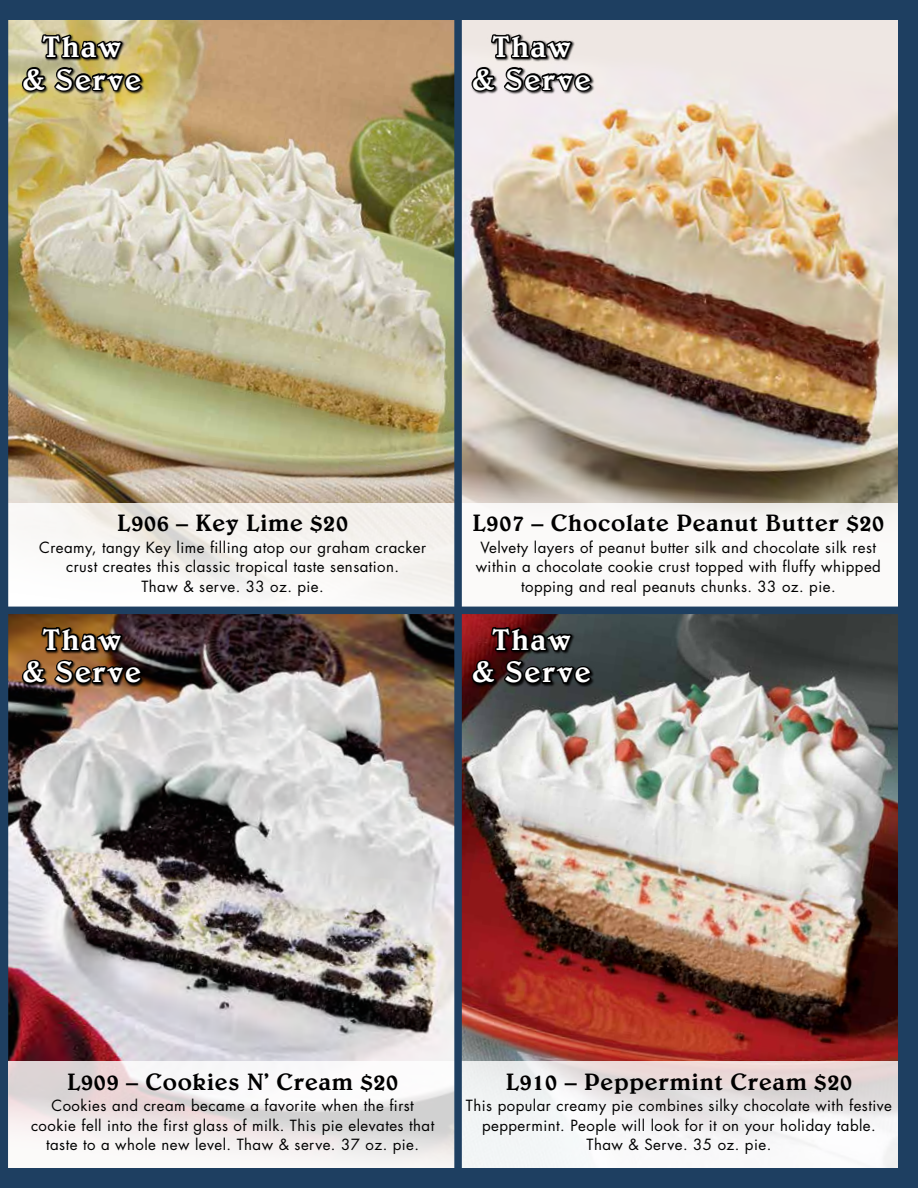
<style>
.page{position:relative;width:918px;height:1188px;background:#1e3f61}
.page>*{position:absolute;margin:0;border:0;box-sizing:border-box;transform-origin:0 0}
.t1{font:500 30px/32.4px "Belwe";letter-spacing:.05em;color:#fff;text-align:center}
.t2{font:500 24px "Belwe";letter-spacing:.03em;color:#000}
.t3{font:15px/19.5px "Futura";letter-spacing:.03em;color:#000;text-align:center}
</style>
<div class="page">
<img style="left:8px;top:20px;width:446px;height:483px">
<div style="left:459px;top:20px;width:439px;height:590px;background:#eee7e3"></div>
<img style="left:462px;top:64px;width:436px;height:439px">
<img style="left:8px;top:614px;width:446px;height:447px">
<img style="left:462px;top:614px;width:436px;height:447px">
<svg style="left:8px;top:503px;width:890px;height:104px;background:#f6f5f3"></svg>
<svg style="left:8px;top:1061px;width:890px;height:107px;background:#eeebeb"></svg>
<div style="left:454px;top:12px;width:8px;height:1160px;background:#1e3f61"></div>
<svg style="left:470px;top:34px;width:124px;height:59px"></svg>
<svg style="left:470px;top:625px;width:124px;height:61px;background:#2d1a1b"></svg>
<div style="left:21px;top:34px;width:124px;height:60px;background:#000;opacity:.85"></div>
<img style="left:20px;top:32px;width:124px;height:61px">
<div style="left:21px;top:627px;width:124px;height:60px;background:#000;opacity:.85"></div>
<img style="left:20px;top:625px;width:124px;height:61px">
<div style="left:0;top:607px;width:904px;height:7px;background:#1e3f61"></div>
<h1 class="t1" style="left:22px;top:31px;width:120px">Thaw<br>&amp; Serve</h1>
<h1 class="t1" style="left:472px;top:31px;width:120px">Thaw<br>&amp; Serve</h1>
<h2 class="t2" style="left:117px;top:509px;width:232px">L906 – Key Lime $20</h2>
<p class="t3" style="left:39px;top:537px;width:389px">Creamy, tangy Key lime filling atop our graham cracker crust creates this classic tropical taste sensation.<br>Thaw &amp; serve. 33 oz. pie.</p>
<h1 class="t1" style="left:22px;top:624px;width:120px">Thaw<br>&amp; Serve</h1>
<h2 class="t2" style="left:473px;top:509px;width:413px">L907 – Chocolate Peanut Butter $20</h2>
<p class="t3" style="left:476px;top:537px;width:407px">Velvety layers of peanut butter silk and chocolate silk rest within a chocolate cookie crust topped with fluffy whipped topping and real peanuts chunks. 33 oz. pie.</p>
<h1 class="t1" style="left:472px;top:624px;width:120px">Thaw<br>&amp; Serve</h1>
<h2 class="t2" style="left:67px;top:1068px;width:332px">L909 – Cookies N’ Cream $20</h2>
<p class="t3" style="left:31px;top:1096px;width:405px">Cookies and cream became a favorite when the first cookie fell into the first glass of milk. This pie elevates that taste to a whole new level. Thaw &amp; serve. 37 oz. pie.</p>
<h2 class="t2" style="left:506px;top:1068px;width:348px">L910 – Peppermint Cream $20</h2>
<p class="t3" style="left:466px;top:1096px;width:428px">This popular creamy pie combines silky chocolate with festive peppermint. People will look for it on your holiday table.<br>Thaw &amp; Serve. 35 oz. pie.</p>
</div>
